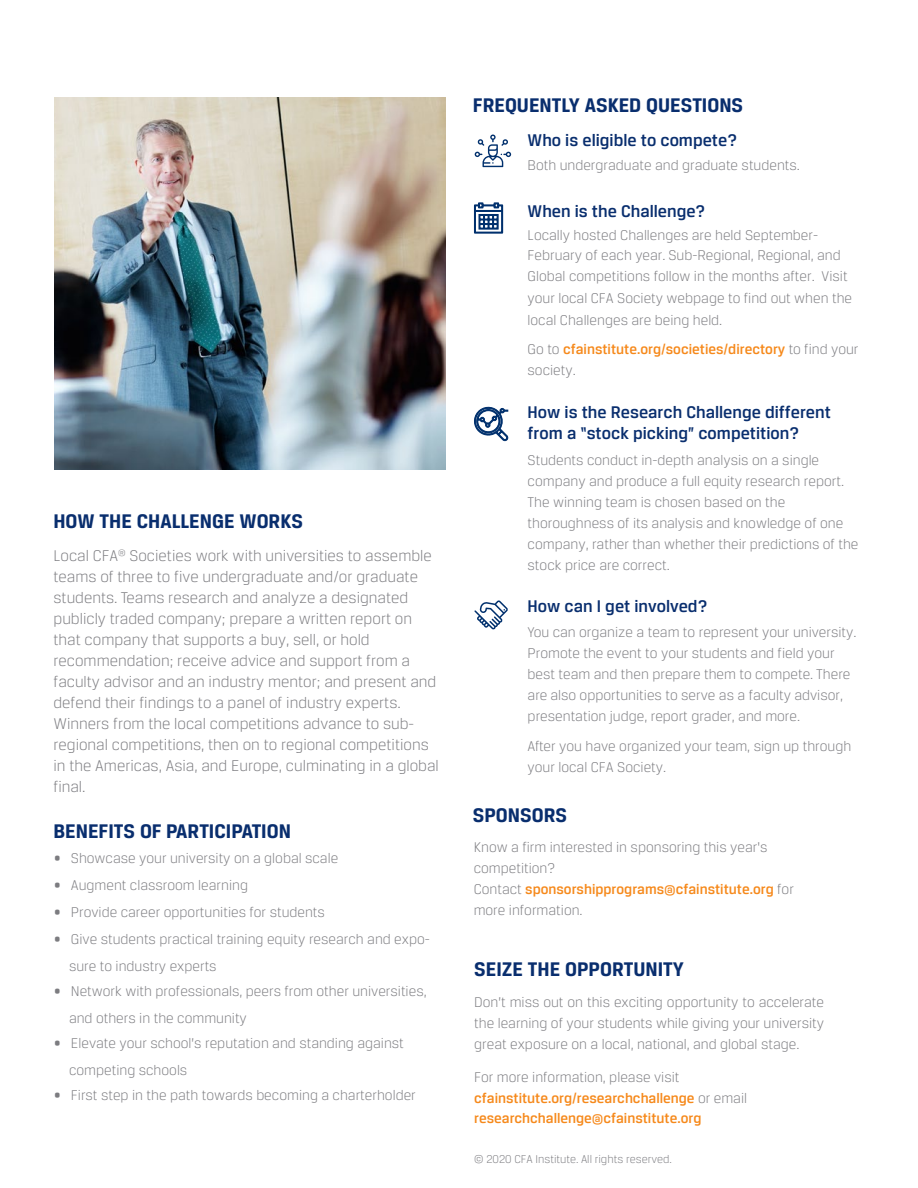
<style>
.page{position:relative;width:918px;height:1188px;background:#fff}
.page>*{position:absolute;margin:0;border:0;box-sizing:border-box;transform-origin:0 0}
.t1{font:700 21px "CFA Breuer Text";color:#092e6e}
.t2{font:500 18px/21px "CFA Breuer Text";color:#092e6e}
.t3{font:300 16.5px/20.9px "CFA Breuer Text";color:#7c7c80}
.t4{font:300 15px/21px "CFA Breuer Text";color:#7c7c80}
.t5{font:500 15px/20.5px "CFA Breuer Text";color:#f6891b}
.t6{font:300 12px "CFA Breuer Text";color:#7c7c80}
.s1{font-weight:300;color:#7c7c80}
.s2{font-weight:500;color:#f6891b}
</style>
<div class="page">
<img style="left:55px;top:97px;width:390px;height:372px">
<svg style="left:474px;top:203px;width:29px;height:30px"></svg>
<svg style="left:475px;top:135px;width:36px;height:32px"></svg>
<svg style="left:474px;top:600px;width:34px;height:29px"></svg>
<svg style="left:474px;top:407px;width:34px;height:34px"></svg>
<h1 class="t1" style="left:54px;top:509px;width:251px">HOW THE CHALLENGE WORKS</h1>
<p class="t3" style="left:54px;top:545px;width:387px">Local CFA<sup>®</sup> Societies work with universities to assemble teams of three to five undergraduate and/or graduate students. Teams research and analyze a designated publicly traded company; prepare a written report on that company that supports a buy, sell, or hold recommendation; receive advice and support from a faculty advisor and an industry mentor; and present and defend their findings to a panel of industry experts.<br>Winners from the local competitions advance to sub&shy;regional competitions, then on to regional competitions in the Americas, Asia, and Europe, culminating in a global final.</p>
<h1 class="t1" style="left:54px;top:820px;width:239px">BENEFITS OF PARTICIPATION</h1>
<p class="t4" style="left:54px;top:848px;width:286px">• Showcase your university on a global scale</p>
<p class="t4" style="left:54px;top:875px;width:196px">• Augment classroom learning</p>
<p class="t4" style="left:54px;top:902px;width:272px">• Provide career opportunities for students</p>
<p class="t4" style="left:69px;top:925px;width:362px;line-height:27px;text-indent:-15px">• Give students practical training equity research and expo&shy;sure to industry experts</p>
<p class="t4" style="left:69px;top:977px;width:359px;line-height:27px;text-indent:-15px">• Network with professionals, peers from other universities, and others in the community</p>
<p class="t4" style="left:69px;top:1029px;width:336px;line-height:27px;text-indent:-15px">• Elevate your school’s reputation and standing against competing schools</p>
<p class="t4" style="left:54px;top:1085px;width:363px">• First step in the path towards becoming a charterholder</p>
<h1 class="t1" style="left:473px;top:93px;width:272px">FREQUENTLY ASKED QUESTIONS</h1>
<p class="t2" style="left:528px;top:130px;width:211px">Who is eligible to compete?</p>
<p class="t4" style="left:528px;top:154px;width:274px">Both undergraduate and graduate students.</p>
<p class="t2" style="left:528px;top:200px;width:179px">When is the Challenge?</p>
<p class="t4" style="left:528px;top:224px;width:326px">Locally hosted Challenges are held September-February of each year. Sub-Regional, Regional, and Global competitions follow in the months after. Visit your local CFA Society webpage to find out when the local Challenges are being held.</p>
<p class="t5" style="left:528px;top:339px;width:332px;line-height:21px"><span class="s1">Go to</span> cfainstitute.org/societies/directory <span class="s1">to find your society.</span></p>
<p class="t2" style="left:528px;top:402px;width:305px">How is the Research Challenge different from a “stock picking” competition?</p>
<p class="t4" style="left:528px;top:449px;width:332px">Students conduct in-depth analysis on a single company and produce a full equity research report.<br>The winning team is chosen based on the thoroughness of its analysis and knowledge of one company, rather than whether their predictions of the stock price are correct.</p>
<p class="t2" style="left:528px;top:595px;width:181px">How can I get involved?</p>
<p class="t4" style="left:528px;top:622px;width:330px">You can organize a team to represent your university.<br>Promote the event to your students and field your best team and then prepare them to compete. There are also opportunities to serve as a faculty advisor, presentation judge, report grader, and more.</p>
<p class="t4" style="left:528px;top:736px;width:325px">After you have organized your team, sign up through your local CFA Society.</p>
<h1 class="t1" style="left:473px;top:803px;width:96px">SPONSORS</h1>
<p class="t4" style="left:474px;top:836px;width:322px">Know a firm interested in sponsoring this year's competition?<br>Contact <span class="s2">sponsorshipprograms@cfainstitute.org</span> for more information.</p>
<h1 class="t1" style="left:474px;top:957px;width:211px">SEIZE THE OPPORTUNITY</h1>
<p class="t4" style="left:474px;top:992px;width:351px;text-align:justify">Don’t miss out on this exciting opportunity to accelerate the learning of your students while giving your university great exposure on a local, national, and global stage.</p>
<p class="t5" style="left:474px;top:1067px;width:274px"><span class="s1">For more information, please visit </span>cfainstitute.org/researchchallenge <span class="s1">or email </span>researchchallenge@cfainstitute.org</p>
<p class="t6" style="left:474px;top:1152px;width:199px">© 2020 CFA Institute. All rights reserved.</p>
</div>
